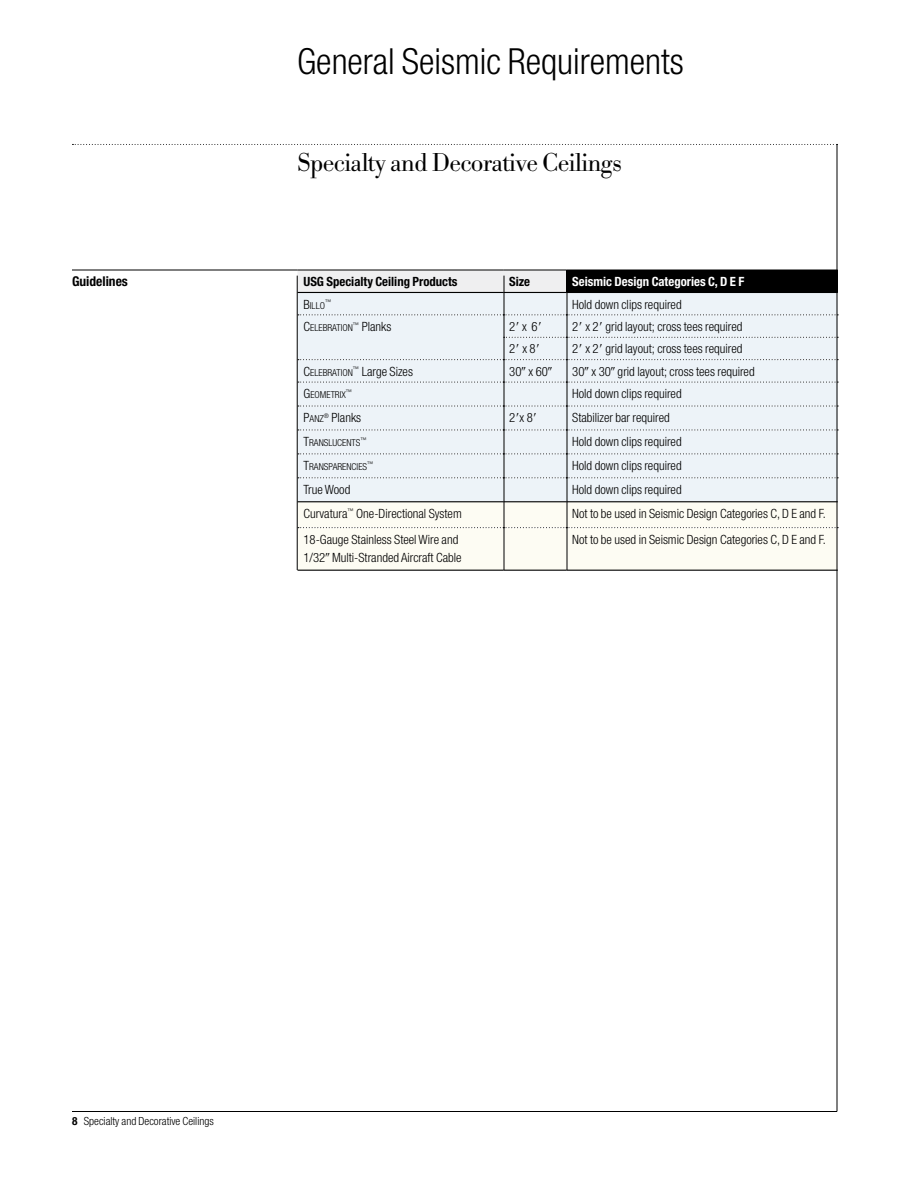
<style>
.page{position:relative;width:918px;height:1188px;background:#fff}
.page>*{position:absolute;margin:0;border:0;box-sizing:border-box;transform-origin:0 0}
.t1{font:300 condensed 36px "Helvetica Neue";color:#000}
.t2{font:300 25.5px "Bodoni BE";letter-spacing:-.025em;color:#000}
.t3{font:700 condensed 13.5px "Helvetica Neue";color:#000}
.t4{font:300 condensed 12.75px/18px "Helvetica Neue";color:#000}
.t5{font:700 condensed 12.75px "Helvetica Neue";color:#000}
.t6{font:700 condensed 12.75px "Helvetica Neue";color:#fff}
.t7{font:300 condensed 11.25px "Helvetica Neue";color:#000}
.t8{font:300 condensed 9.6px "Helvetica Neue";color:#000}
.t9{font:300 condensed 6.3px "Helvetica Neue";color:#000}
.s1{font-size:12.75px}
.s2{font-family:"Universal Newswith Comm Pi";font-weight:400;font-stretch:normal}
.s3{font-weight:700}
</style>
<div class="page">
<hr style="left:72px;top:1111px;width:765px;height:1px;background:#000">
<div style="left:297px;top:271px;width:269px;height:21px;background:#efeff0"></div>
<div style="left:566px;top:270px;width:272px;height:22px;background:#000"></div>
<div style="left:298px;top:293px;width:539px;height:208px;background:#edf3f8"></div>
<hr style="left:72px;top:270px;width:225px;height:1px;background:#000">
<hr style="left:297px;top:270px;width:206px;height:1px;background:#000">
<hr style="left:503px;top:270px;width:63px;height:1px;background:#000">
<svg style="left:298px;top:314px;width:539px;height:1px"></svg>
<svg style="left:505px;top:337px;width:332px;height:1px"></svg>
<svg style="left:298px;top:359px;width:539px;height:1px"></svg>
<svg style="left:298px;top:382px;width:539px;height:1px"></svg>
<svg style="left:298px;top:406px;width:539px;height:1px"></svg>
<svg style="left:298px;top:430px;width:539px;height:1px"></svg>
<svg style="left:298px;top:453px;width:539px;height:1px"></svg>
<svg style="left:298px;top:477px;width:539px;height:1px"></svg>
<hr style="left:297px;top:501px;width:206px;height:1px;background:#000">
<hr style="left:503px;top:501px;width:63px;height:1px;background:#000">
<hr style="left:566px;top:501px;width:272px;height:1px;background:#000">
<hr style="left:297px;top:292px;width:206px;height:1px;background:#000">
<hr style="left:503px;top:292px;width:63px;height:1px;background:#000">
<hr style="left:566px;top:292px;width:272px;height:1px;background:#000">
<hr style="left:297px;top:570px;width:206px;height:1px;background:#000">
<hr style="left:503px;top:570px;width:63px;height:1px;background:#000">
<hr style="left:566px;top:570px;width:272px;height:1px;background:#000">
<div style="left:298px;top:502px;width:539px;height:68px;background:#fdfcf3"></div>
<svg style="left:72px;top:144px;width:765px;height:1px"></svg>
<hr style="left:837px;top:144px;width:1px;height:968px;background:#000">
<hr style="left:297px;top:276px;width:1px;height:294px;background:#000">
<hr style="left:504px;top:276px;width:1px;height:294px;background:#000">
<hr style="left:567px;top:276px;width:1px;height:294px;background:#000">
<h1 class="t1" style="left:297px;top:40px;width:388px">General Seismic Requirements</h1>
<h2 class="t2" style="left:297px;top:148px;width:326px">Specialty and Decorative Ceilings</h2>
<p class="t3" style="left:72px;top:274px;width:57px">Guidelines</p>
<p class="t5" style="left:303px;top:274px;width:156px">USG Specialty Ceiling Products</p>
<p class="t5" style="left:509px;top:274px;width:23px">Size</p>
<p class="t6" style="left:572px;top:274px;width:174px">Seismic Design Categories C, D E F</p>
<p class="t8" style="left:303px;top:300px;width:23px"><span class="s1">B</span>ILLO</p>
<p class="t9" style="left:325px;top:298px;width:8px">™</p>
<p class="t4" style="left:572px;top:295px;width:111px">Hold down clips required</p>
<p class="t8" style="left:303px;top:322px;width:51px"><span class="s1">C</span>ELEBRATION</p>
<p class="t4" style="left:353px;top:317px;width:40px"><sup>™</sup> Planks</p>
<p class="t4" style="left:509px;top:317px;width:34px">2<span class="s2">8</span> x 6<span class="s2">8</span></p>
<p class="t4" style="left:572px;top:317px;width:172px">2<span class="s2">8</span> x 2<span class="s2">8</span> grid layout; cross tees required</p>
<p class="t4" style="left:509px;top:340px;width:32px">2<span class="s2">8</span> x 8<span class="s2">8</span></p>
<p class="t4" style="left:572px;top:340px;width:172px">2<span class="s2">8</span> x 2<span class="s2">8</span> grid layout; cross tees required</p>
<p class="t8" style="left:303px;top:367px;width:51px"><span class="s1">C</span>ELEBRATION</p>
<p class="t4" style="left:353px;top:362px;width:62px"><sup>™</sup> Large Sizes</p>
<p class="t4" style="left:509px;top:362px;width:44px">30<span class="s2">9</span> x 60<span class="s2">9</span></p>
<p class="t4" style="left:572px;top:362px;width:184px">30<span class="s2">9</span> x 30<span class="s2">9</span> grid layout; cross tees required</p>
<p class="t8" style="left:303px;top:389px;width:44px"><span class="s1">G</span>EOMETRIX</p>
<p class="t9" style="left:346px;top:388px;width:8px">™</p>
<p class="t4" style="left:572px;top:385px;width:111px">Hold down clips required</p>
<p class="t8" style="left:303px;top:413px;width:22px"><span class="s1">P</span>ANZ</p>
<p class="t4" style="left:324px;top:409px;width:39px"><sup>®</sup> Planks</p>
<p class="t4" style="left:509px;top:409px;width:29px">2<span class="s2">8</span>x 8<span class="s2">8</span></p>
<p class="t4" style="left:572px;top:409px;width:99px">Stabilizer bar required</p>
<p class="t8" style="left:303px;top:437px;width:58px"><span class="s1">T</span>RANSLUCENTS</p>
<p class="t9" style="left:360px;top:436px;width:8px">™</p>
<p class="t4" style="left:572px;top:432px;width:111px">Hold down clips required</p>
<p class="t8" style="left:303px;top:461px;width:65px"><span class="s1">T</span>RANSPARENCIES</p>
<p class="t9" style="left:367px;top:460px;width:8px">™</p>
<p class="t4" style="left:572px;top:456px;width:111px">Hold down clips required</p>
<p class="t4" style="left:304px;top:480px;width:48px">True Wood</p>
<p class="t4" style="left:572px;top:480px;width:111px">Hold down clips required</p>
<p class="t4" style="left:304px;top:504px;width:160px">Curvatura<sup>™</sup> One-Directional System</p>
<p class="t4" style="left:572px;top:504px;width:255px">Not to be used in Seismic Design Categories C, D E and F.</p>
<p class="t4" style="left:304px;top:530px;width:160px">18-Gauge Stainless Steel Wire and<br>1/32<span class="s2">9</span> Multi-Stranded Aircraft Cable</p>
<p class="t4" style="left:572px;top:530px;width:255px">Not to be used in Seismic Design Categories C, D E and F.</p>
<p class="t7" style="left:72px;top:1115px;width:143px"><span class="s3">8</span> Specialty and Decorative Ceilings</p>
</div>
